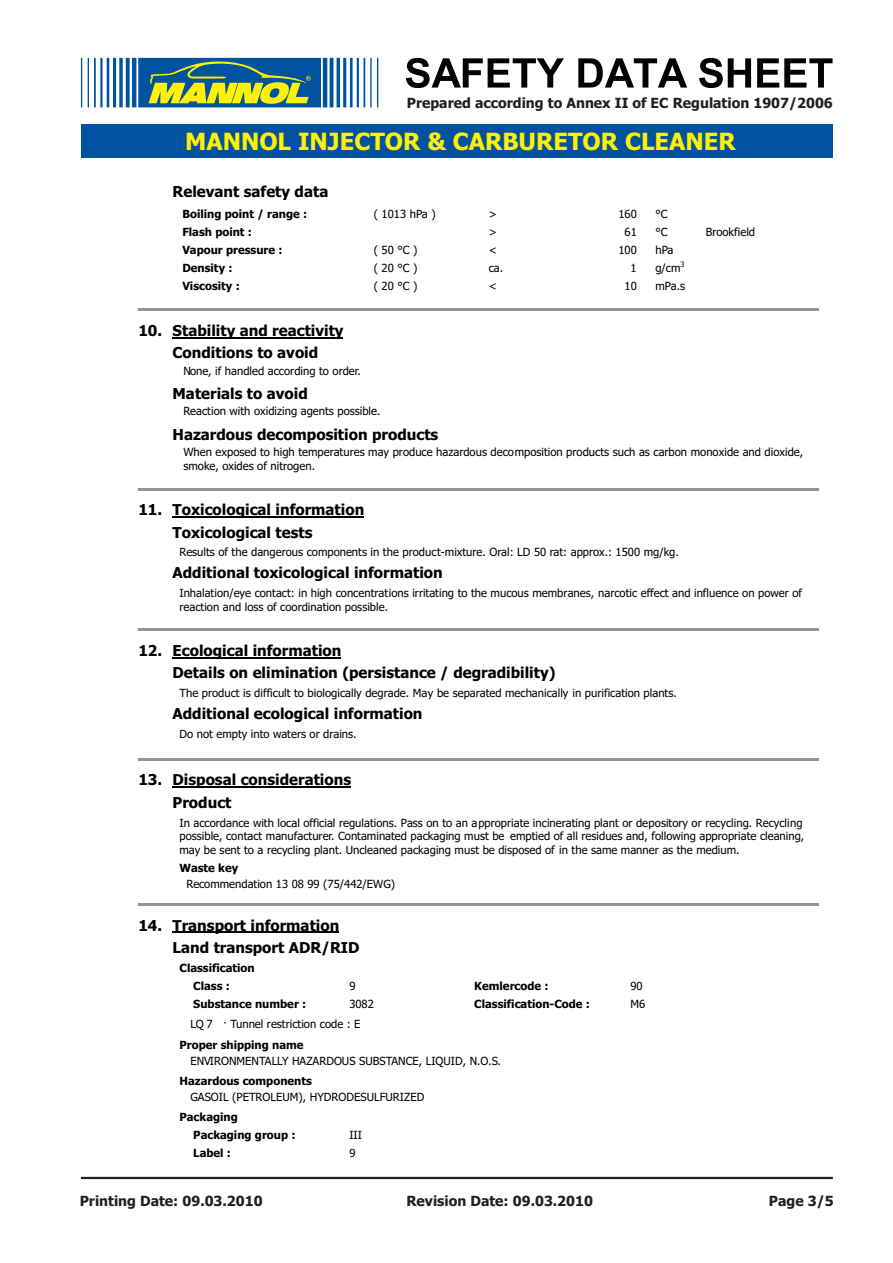
<style>
.page{position:relative;width:893px;height:1263px;background:#fff}
.page>*{position:absolute;margin:0;border:0;box-sizing:border-box;transform-origin:0 0}
.t1{font:700 23.7px "Tahoma";color:#fff101}
.t2{font:700 15px/22.6px "Tahoma";color:#010202}
.t3{font:700 13.95px "Tahoma";color:#231f20}
.t4{font:11.25px/13.6px "Tahoma";color:#010202}
.t5{font:700 11.25px/18.1px "Tahoma";color:#010202}
.t6{font:7.5px "Tahoma";color:#010202}
</style>
<div class="page">
<hr style="left:138px;top:309px;width:680px;height:2px;background:#929495">
<hr style="left:172px;top:337px;width:171px;height:1px;background:#010202">
<hr style="left:138px;top:488px;width:680px;height:2px;background:#929495">
<hr style="left:172px;top:516px;width:192px;height:2px;background:#010202">
<hr style="left:138px;top:629px;width:680px;height:2px;background:#929495">
<hr style="left:172px;top:657px;width:169px;height:1px;background:#010202">
<hr style="left:138px;top:758px;width:680px;height:3px;background:#929495">
<hr style="left:172px;top:787px;width:179px;height:1px;background:#010202">
<svg style="left:406px;top:58px;width:426px;height:30px"></svg>
<svg style="left:81px;top:58px;width:297px;height:49px"></svg>
<div style="left:81px;top:124px;width:751px;height:34px;background:#0153a0"></div>
<hr style="left:81px;top:1177px;width:751px;height:2px;background:#231f20">
<hr style="left:138px;top:904px;width:680px;height:2px;background:#929495">
<hr style="left:172px;top:932px;width:167px;height:1px;background:#010202">
<p class="t3" style="left:407px;top:97px;width:427px">Prepared according to Annex II of EC Regulation 1907/2006</p>
<h1 class="t1" style="left:185px;top:132px;width:552px">MANNOL INJECTOR &amp; CARBURETOR CLEANER</h1>
<h2 class="t2" style="left:172px;top:181px;width:157px">Relevant safety data</h2>
<p class="t5" style="left:182px;top:205px;width:126px">Boiling point / range :</p>
<p class="t4" style="left:374px;top:208px;width:63px">( 1013 hPa )</p>
<p class="t4" style="left:488px;top:208px;width:10px">&gt;</p>
<p class="t4" style="left:618px;top:208px;width:20px">160</p>
<p class="t4" style="left:655px;top:208px;width:14px">°C</p>
<p class="t5" style="left:182px;top:224px;width:71px">Flash point :</p>
<p class="t4" style="left:488px;top:226px;width:10px">&gt;</p>
<p class="t4" style="left:624px;top:226px;width:14px">61</p>
<p class="t4" style="left:655px;top:226px;width:14px">°C</p>
<p class="t4" style="left:705px;top:226px;width:51px">Brookfield</p>
<p class="t5" style="left:182px;top:242px;width:102px">Vapour pressure :</p>
<p class="t4" style="left:374px;top:244px;width:45px">( 50 °C )</p>
<p class="t4" style="left:488px;top:244px;width:10px">&lt;</p>
<p class="t4" style="left:618px;top:244px;width:20px">100</p>
<p class="t4" style="left:655px;top:244px;width:20px">hPa</p>
<p class="t5" style="left:182px;top:260px;width:52px">Density :</p>
<p class="t4" style="left:374px;top:262px;width:45px">( 20 °C )</p>
<p class="t4" style="left:488px;top:262px;width:16px">ca.</p>
<p class="t4" style="left:630px;top:262px;width:8px">1</p>
<p class="t4" style="left:655px;top:262px;width:27px">g/cm</p>
<p class="t6" style="left:680px;top:261px;width:6px">3</p>
<p class="t5" style="left:182px;top:278px;width:59px">Viscosity :</p>
<p class="t4" style="left:374px;top:280px;width:45px">( 20 °C )</p>
<p class="t4" style="left:488px;top:280px;width:10px">&lt;</p>
<p class="t4" style="left:624px;top:280px;width:14px">10</p>
<p class="t4" style="left:655px;top:280px;width:31px">mPa.s</p>
<h2 class="t2" style="left:138px;top:320px;width:207px;text-align:center">10. Stability and reactivity<br>Conditions to avoid</h2>
<p class="t4" style="left:183px;top:365px;width:179px">None, if handled according to order.</p>
<h2 class="t2" style="left:172px;top:383px;width:137px">Materials to avoid</h2>
<p class="t4" style="left:183px;top:405px;width:198px">Reaction with oxidizing agents possible.</p>
<h2 class="t2" style="left:172px;top:424px;width:267px">Hazardous decomposition products</h2>
<p class="t4" style="left:183px;top:446px;width:621px">When exposed to high temperatures may produce hazardous decomposition products such as carbon monoxide and dioxide, smoke, oxides of nitrogen.</p>
<h2 class="t2" style="left:172px;top:500px;width:193px;text-indent:-34px">11. Toxicological information<br>Toxicological tests</h2>
<p class="t4" style="left:179px;top:546px;width:501px">Results of the dangerous components in the product-mixture. Oral: LD 50 rat: approx.: 1500 mg/kg.</p>
<h2 class="t2" style="left:172px;top:563px;width:272px">Additional toxicological information</h2>
<p class="t4" style="left:179px;top:587px;width:624px">Inhalation/eye contact: in high concentrations irritating to the mucous membranes, narcotic effect and influence on power of reaction and loss of coordination possible.</p>
<h2 class="t2" style="left:172px;top:640px;width:384px;text-indent:-34px">12. Ecological information<br>Details on elimination (persistance / degradibility)</h2>
<p class="t4" style="left:179px;top:687px;width:499px">The product is difficult to biologically degrade. May be separated mechanically in purification plants.</p>
<h2 class="t2" style="left:172px;top:704px;width:251px">Additional ecological information</h2>
<p class="t4" style="left:179px;top:728px;width:179px">Do not empty into waters or drains.</p>
<h2 class="t2" style="left:172px;top:770px;width:180px;text-indent:-34px">13. Disposal considerations<br>Product</h2>
<p class="t4" style="left:179px;top:817px;width:626px">In accordance with local official regulations. Pass on to an appropriate incinerating plant or depository or recycling. Recycling possible, contact manufacturer. Contaminated packaging must be emptied of all residues and, following appropriate cleaning, may be sent to a recycling plant. Uncleaned packaging must be disposed of in the same manner as the medium.</p>
<p class="t5" style="left:179px;top:860px;width:60px">Waste key</p>
<p class="t4" style="left:186px;top:878px;width:210px">Recommendation 13 08 99 (75/442/EWG)</p>
<h2 class="t2" style="left:172px;top:915px;width:188px;text-indent:-34px">14. Transport information<br>Land transport ADR/RID</h2>
<p class="t5" style="left:193px;top:960px;width:63px;text-indent:-14px">Classification<br>Class :</p>
<p class="t4" style="left:349px;top:980px;width:8px">9</p>
<p class="t5" style="left:474px;top:978px;width:76px">Kemlercode :</p>
<p class="t4" style="left:630px;top:980px;width:14px">90</p>
<p class="t5" style="left:193px;top:996px;width:114px">Substance number :</p>
<p class="t4" style="left:349px;top:998px;width:26px">3082</p>
<p class="t5" style="left:474px;top:996px;width:117px">Classification-Code :</p>
<p class="t4" style="left:630px;top:998px;width:16px">M6</p>
<p class="t4" style="left:190px;top:1019px;width:172px">LQ 7 · Tunnel restriction code : E</p>
<p class="t5" style="left:179px;top:1037px;width:126px">Proper shipping name</p>
<p class="t4" style="left:190px;top:1055px;width:312px">ENVIRONMENTALLY HAZARDOUS SUBSTANCE, LIQUID, N.O.S.</p>
<p class="t5" style="left:179px;top:1073px;width:134px">Hazardous components</p>
<p class="t4" style="left:190px;top:1091px;width:235px">GASOIL (PETROLEUM), HYDRODESULFURIZED</p>
<p class="t5" style="left:193px;top:1109px;width:104px;text-indent:-14px">Packaging<br>Packaging group :</p>
<p class="t4" style="left:349px;top:1129px;width:14px">III</p>
<p class="t5" style="left:193px;top:1145px;width:39px">Label :</p>
<p class="t4" style="left:349px;top:1147px;width:8px">9</p>
<p class="t3" style="left:80px;top:1195px;width:184px">Printing Date: 09.03.2010</p>
<p class="t3" style="left:406px;top:1195px;width:188px">Revision Date: 09.03.2010</p>
<p class="t3" style="left:769px;top:1195px;width:66px">Page 3/5</p>
</div>
